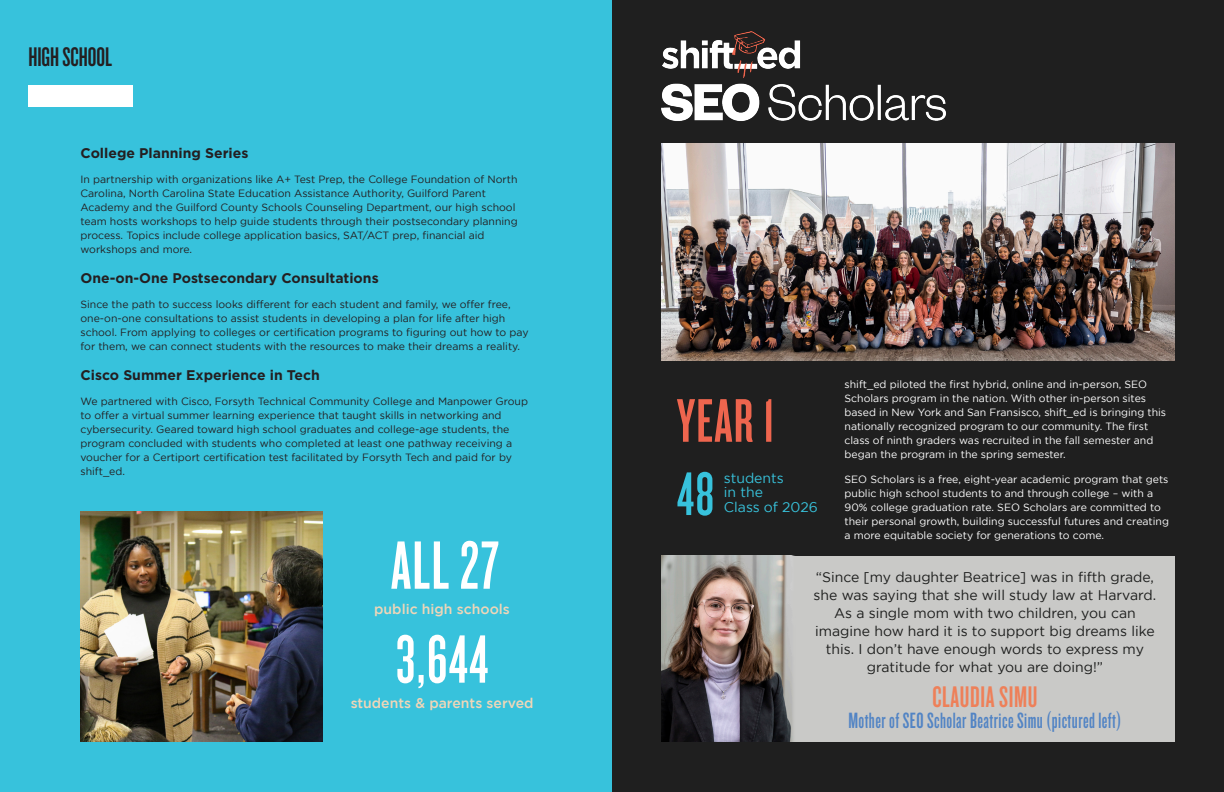
<style>
.page{position:relative;width:1224px;height:792px;background:#37c2dc}
.page>*{position:absolute;margin:0;border:0;box-sizing:border-box;transform-origin:0 0}
.t1{font:71px "Knockout HTF47 Bantamweight";letter-spacing:.02em;color:#fff}
.t2{font:64px "Knockout HTF47 Bantamweight";color:#ee654e}
.t3{font:64px "Knockout HTF47 Bantamweight";color:#37c2dc}
.t4{font:31px "Knockout HTF47 Bantamweight";letter-spacing:.02em;color:#ee8059}
.Header{font:28px "Knockout HTF47 Bantamweight";color:#241f21}
.t5{font:23px "Knockout HTF47 Bantamweight";letter-spacing:.02em;color:#5284c4}
.Work_-_headline{font:14px/18px "Gotham";color:#1c1d1c;text-align:center}
.Work_-_headline-2{font:700 14px "Gotham";color:#241f21}
.Work_-_headline-3{font:500 14px "Gotham";color:#f0d6b8}
.Work_-_headline-4{font:14px "Gotham";color:#38c2db}
.Work_-_headline-5{font:10.5px/14px "Gotham";color:#241f21}
.Work_-_headline-6{font:10.5px/14px "Gotham";color:#fff}
</style>
<div class="page">
<div style="left:28px;top:85px;width:105px;height:22px;background:#fff"></div>
<div style="left:612px;top:0;width:612px;height:792px;background:#1f1f1f"></div>
<img style="left:661px;top:31px;width:285px;height:90px">
<img style="left:662px;top:143px;width:512px;height:218px">
<div style="left:662px;top:556px;width:512px;height:185px;background:#c9c9c7"></div>
<img style="left:662px;top:556px;width:131px;height:185px">
<img style="left:80px;top:512px;width:242px;height:229px">
<p class="Header" style="left:28px;top:42px;width:85px">HIGH SCHOOL</p>
<p class="Work_-_headline-2" style="left:80px;top:145px;width:169px">College Planning Series</p>
<p class="Work_-_headline-5" style="left:80px;top:172px;width:439px">In partnership with organizations like A+ Test Prep, the College Foundation of North Carolina, North Carolina State Education Assistance Authority, Guilford Parent Academy and the Guilford County Schools Counseling Department, our high school team hosts workshops to help guide students through their postsecondary planning process. Topics include college application basics, SAT/ACT prep, financial aid workshops and more.</p>
<p class="Work_-_headline-2" style="left:80px;top:270px;width:300px">One-on-One Postsecondary Consultations</p>
<p class="Work_-_headline-5" style="left:80px;top:297px;width:450px">Since the path to success looks different for each student and family, we offer free, one-on-one consultations to assist students in developing a plan for life after high school. From applying to colleges or certification programs to figuring out how to pay for them, we can connect students with the resources to make their dreams a reality.</p>
<p class="Work_-_headline-2" style="left:80px;top:367px;width:241px">Cisco Summer Experience in Tech</p>
<p class="Work_-_headline-5" style="left:80px;top:394px;width:449px">We partnered with Cisco, Forsyth Technical Community College and Manpower Group to offer a virtual summer learning experience that taught skills in networking and cybersecurity. Geared toward high school graduates and college-age students, the program concluded with students who completed at least one pathway receiving a voucher for a Certiport certification test facilitated by Forsyth Tech and paid for by shift_ed.</p>
<p class="t1" style="left:391px;top:530px;width:109px">ALL 27</p>
<p class="Work_-_headline-3" style="left:374px;top:601px;width:137px">public high schools</p>
<p class="t1" style="left:396px;top:624px;width:94px">3,644</p>
<p class="Work_-_headline-3" style="left:351px;top:695px;width:184px">students &amp; parents served</p>
<p class="Work_-_headline-6" style="left:845px;top:378px;width:323px">shift_ed piloted the first hybrid, online and in-person, SEO Scholars program in the nation. With other in-person sites based in New York and San Fransisco, shift_ed is bringing this nationally recognized program to our community. The first class of ninth graders was recruited in the fall semester and began the program in the spring semester.</p>
<p class="Work_-_headline-6" style="left:845px;top:472px;width:326px">SEO Scholars is a free, eight-year academic program that gets public high school students to and through college – with a 90% college graduation rate. SEO Scholars are committed to their personal growth, building successful futures and creating a more equitable society for generations to come.</p>
<p class="Work_-_headline" style="left:814px;top:568px;width:344px">“Since [my daughter Beatrice] was in fifth grade, she was saying that she will study law at Harvard.<br>As a single mom with two children, you can imagine how hard it is to support big dreams like this. I don’t have enough words to express my gratitude for what you are doing!”</p>
<p class="t4" style="left:932px;top:681px;width:107px">CLAUDIA SIMU</p>
<p class="t5" style="left:848px;top:709px;width:275px">Mother of SEO Scholar Beatrice Simu (pictured left)</p>
<p class="t2" style="left:677px;top:389px;width:99px">YEAR 1</p>
<p class="t3" style="left:677px;top:462px;width:39px">48</p>
<p class="Work_-_headline-4" style="left:724px;top:470px;width:61px">students</p>
<p class="Work_-_headline-4" style="left:724px;top:485px;width:41px">in the</p>
<p class="Work_-_headline-4" style="left:724px;top:500px;width:95px">Class of 2026</p>
</div>
